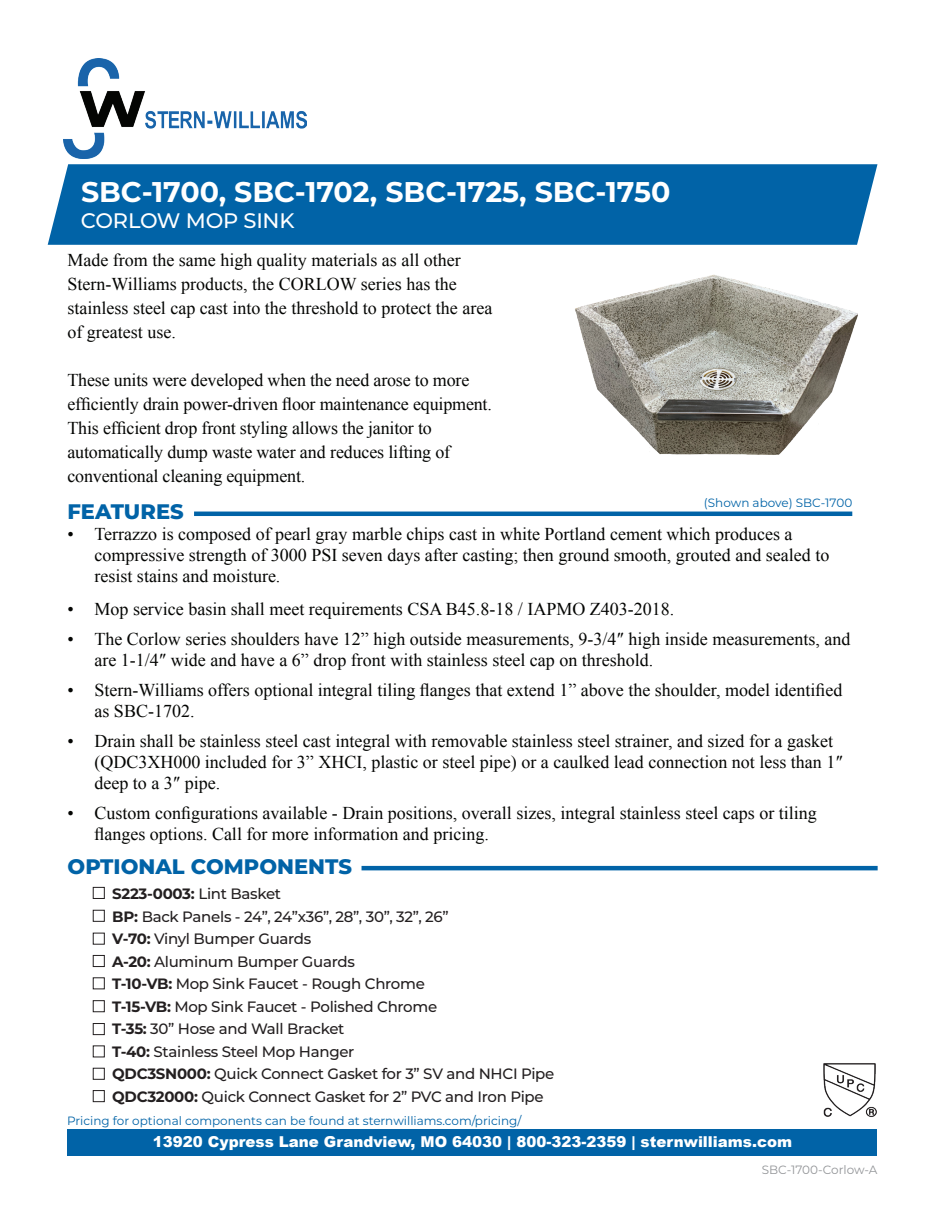
<style>
.page{position:relative;width:945px;height:1215px;background:#fff}
.page>*{position:absolute;margin:0;border:0;box-sizing:border-box;transform-origin:0 0}
.t1{font:700 28.5px "Montserrat";color:#fff}
.t2{font:800 21px "Montserrat";color:#0163a7}
.t3{font:500 21px "Montserrat";letter-spacing:-.01em;color:#fff}
.t4{font:18px/21px "Times New Roman";color:#040503}
.Paragraph_Style_1{font:500 15px "Montserrat";letter-spacing:-.02em;color:#231f20}
.t5{font:900 15px "Arial";color:#fff}
.Paragraph_Style_1-2{font:700 15px "Montserrat";letter-spacing:-.02em;color:#231f20}
.t6{font:12px "Montserrat";color:#0163a7}
.t7{font:12px "Montserrat";color:#939598}
.s1{font-weight:500}
.s2{font-weight:700}
</style>
<div class="page">
<div style="left:68px;top:1130px;width:810px;height:26px;background:#0163a7"></div>
<img style="left:64px;top:59px;width:242px;height:100px">
<div style="left:48px;top:164px;width:829px;height:81px;background:#0163a7"></div>
<img style="left:575px;top:274px;width:282px;height:181px">
<hr style="left:194px;top:512px;width:658px;height:4px;background:#0163a7">
<hr style="left:362px;top:866px;width:516px;height:4px;background:#0163a7">
<div style="left:93px;top:887px;width:12px;height:12px;border:1px solid #231f20"></div>
<div style="left:93px;top:977px;width:12px;height:12px;border:1px solid #231f20"></div>
<div style="left:93px;top:955px;width:12px;height:12px;border:1px solid #231f20"></div>
<div style="left:93px;top:1045px;width:12px;height:12px;border:1px solid #231f20"></div>
<div style="left:93px;top:1090px;width:12px;height:12px;border:1px solid #231f20"></div>
<div style="left:93px;top:910px;width:12px;height:12px;border:1px solid #231f20"></div>
<div style="left:93px;top:1000px;width:12px;height:12px;border:1px solid #231f20"></div>
<div style="left:93px;top:933px;width:12px;height:12px;border:1px solid #231f20"></div>
<div style="left:93px;top:1023px;width:12px;height:12px;border:1px solid #231f20"></div>
<div style="left:93px;top:1068px;width:12px;height:12px;border:1px solid #231f20"></div>
<img style="left:823px;top:1063px;width:54px;height:54px">
<p class="t1" style="left:81px;top:171px;width:591px">SBC-1700, SBC-1702, SBC-1725, SBC-1750</p>
<p class="t3" style="left:81px;top:206px;width:215px">CORLOW MOP SINK</p>
<p class="t4" style="left:68px;top:248px;width:426px;line-height:24px">Made from the same high quality materials as all other Stern-Williams products, the CORLOW series has the stainless steel cap cast into the threshold to protect the area of greatest use.</p>
<p class="t4" style="left:68px;top:368px;width:426px;line-height:24px">These units were developed when the need arose to more efficiently drain power-driven floor maintenance equipment.<br>This efficient drop front styling allows the janitor to automatically dump waste water and reduces lifting of conventional cleaning equipment.</p>
<p class="t2" style="left:68px;top:496px;width:118px">FEATURES</p>
<p class="t6" style="left:704px;top:494px;width:150px">(Shown above) SBC-1700</p>
<p class="t4" style="left:94px;top:523px;width:736px;text-indent:-27px">• Terrazzo is composed of pearl gray marble chips cast in white Portland cement which produces a compressive strength of 3000 PSI seven days after casting; then ground smooth, grouted and sealed to resist stains and moisture.</p>
<p class="t4" style="left:68px;top:598px;width:608px">• Mop service basin shall meet requirements CSA B45.8-18 / IAPMO Z403-2018.</p>
<p class="t4" style="left:94px;top:628px;width:757px;text-indent:-27px">• The Corlow series shoulders have 12” high outside measurements, 9-3/4″ high inside measurements, and are 1-1/4″ wide and have a 6” drop front with stainless steel cap on threshold.</p>
<p class="t4" style="left:94px;top:679px;width:750px;text-indent:-27px">• Stern-Williams offers optional integral tiling flanges that extend 1” above the shoulder, model identified as SBC-1702.</p>
<p class="t4" style="left:94px;top:730px;width:750px;text-indent:-27px">• Drain shall be stainless steel cast integral with removable stainless steel strainer, and sized for a gasket (QDC3XH000 included for 3” XHCI, plastic or steel pipe) or a caulked lead connection not less than 1″ deep to a 3″ pipe.</p>
<p class="t4" style="left:94px;top:802px;width:724px;text-indent:-27px">• Custom configurations available - Drain positions, overall sizes, integral stainless steel caps or tiling flanges options. Call for more information and pricing.</p>
<p class="t2" style="left:68px;top:851px;width:286px">OPTIONAL COMPONENTS</p>
<p class="Paragraph_Style_1-2" style="left:112px;top:883px;width:170px">S223-0003: <span class="s1">Lint Basket</span></p>
<p class="Paragraph_Style_1" style="left:112px;top:906px;width:338px"><span class="s2">BP:</span> Back Panels - 24”, 24”x36”, 28”, 30”, 32”, 26”</p>
<p class="Paragraph_Style_1" style="left:112px;top:929px;width:201px"><span class="s2">V-70:</span> Vinyl Bumper Guards</p>
<p class="Paragraph_Style_1" style="left:112px;top:951px;width:244px"><span class="s2">A-20:</span> Aluminum Bumper Guards</p>
<p class="Paragraph_Style_1" style="left:112px;top:974px;width:314px"><span class="s2">T-10-VB:</span> Mop Sink Faucet - Rough Chrome</p>
<p class="Paragraph_Style_1" style="left:112px;top:996px;width:327px"><span class="s2">T-15-VB:</span> Mop Sink Faucet - Polished Chrome</p>
<p class="Paragraph_Style_1" style="left:112px;top:1019px;width:234px"><span class="s2">T-35:</span> 30” Hose and Wall Bracket</p>
<p class="Paragraph_Style_1" style="left:112px;top:1041px;width:244px"><span class="s2">T-40:</span> Stainless Steel Mop Hanger</p>
<p class="Paragraph_Style_1" style="left:112px;top:1064px;width:444px"><span class="s2">QDC3SN000:</span> Quick Connect Gasket for 3” SV and NHCI Pipe</p>
<p class="Paragraph_Style_1" style="left:112px;top:1086px;width:433px"><span class="s2">QDC32000:</span> Quick Connect Gasket for 2” PVC and Iron Pipe</p>
<p class="t6" style="left:67px;top:1112px;width:456px">Pricing for optional components can be found at sternwilliams.com/pricing/</p>
<p class="t5" style="left:153px;top:1131px;width:641px">13920 Cypress Lane Grandview, MO 64030 | 800-323-2359 | sternwilliams.com</p>
<p class="t7" style="left:762px;top:1162px;width:117px">SBC-1700-Corlow-A</p>
</div>
